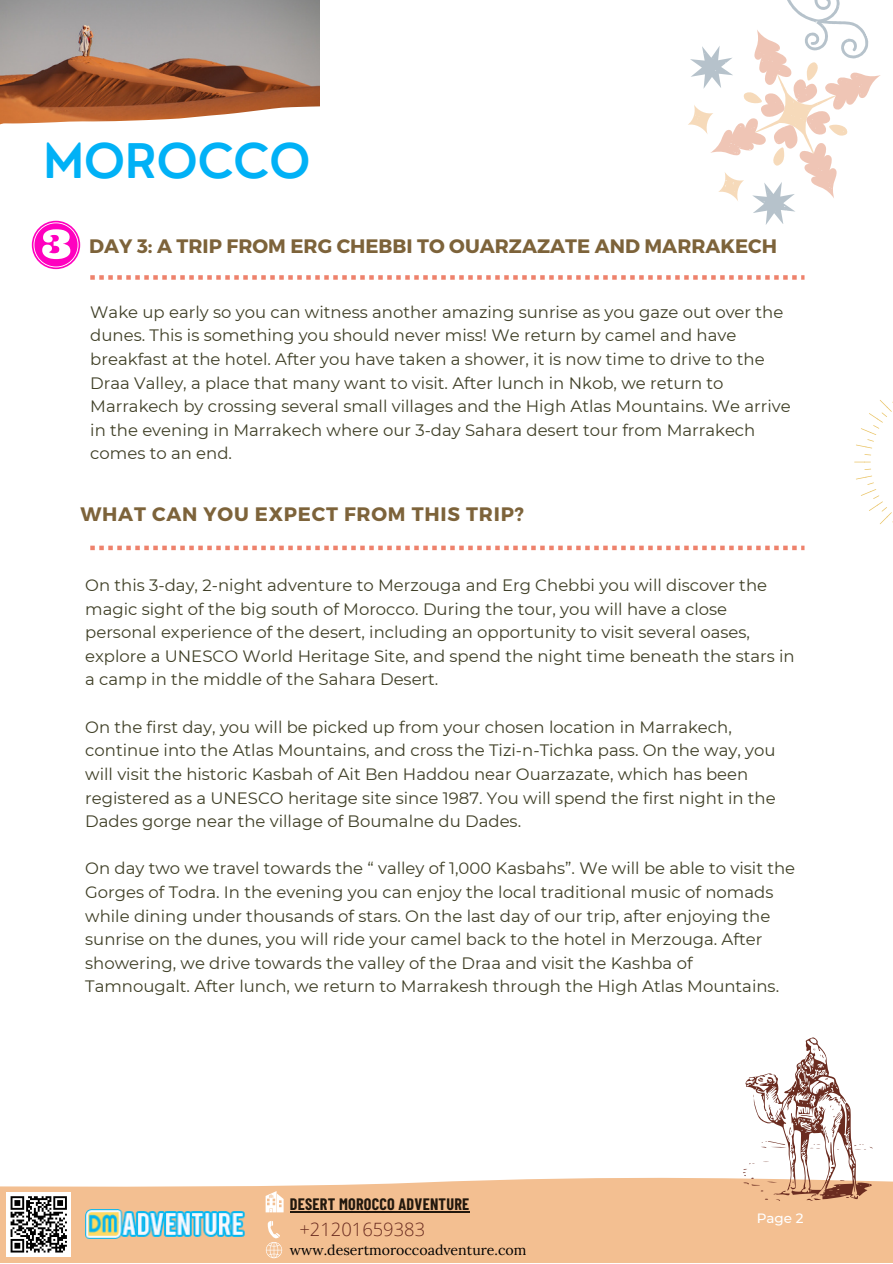
<style>
.page{position:relative;width:893px;height:1264px;background:#fff}
.page>*{position:absolute;margin:0;border:0;box-sizing:border-box;transform-origin:0 0}
.t1{font:600 46.5px "Nourd";color:#01b1f6}
.t2{font:700 19.5px "Montserrat";color:#7d633a}
.t3{font:700 19.5px "Montserrat";letter-spacing:.04em;color:#7d633a}
.t4{font:300 18.3px "Open Sans";color:#6b2c20}
.t5{font:16.5px/23.5px "Montserrat";color:#3f3f26}
.t6{font:700 16.2px "Barlow Condensed";letter-spacing:.015em;color:#22180d}
.t7{font:14.1px "Lora";color:#000}
.t8{font:500 13.5px "Montserrat";color:#fff}
</style>
<div class="page">
<svg style="left:856px;top:400px;width:37px;height:48px"></svg>
<svg style="left:856px;top:468px;width:37px;height:56px"></svg>
<svg style="left:854px;top:461px;width:16px;height:1px"></svg>
<svg style="left:90px;top:275px;width:714px;height:5px"></svg>
<img style="left:0;top:0;width:319px;height:106px">
<svg style="left:0;top:106px;width:320px;height:163px"></svg>
<svg style="left:688px;top:0;width:193px;height:225px"></svg>
<svg style="left:0;top:1177px;width:892px;height:85px;background:#f3c398"></svg>
<img style="left:85px;top:1209px;width:161px;height:30px">
<div style="left:7px;top:1192px;width:64px;height:64px;background:#fff"></div>
<svg style="left:10px;top:1196px;width:57px;height:57px"></svg>
<svg style="left:90px;top:545px;width:714px;height:5px"></svg>
<svg style="left:265px;top:1220px;width:17px;height:38px"></svg>
<svg style="left:265px;top:1190px;width:18px;height:22px"></svg>
<svg style="left:742px;top:1037px;width:131px;height:164px"></svg>
<hr style="left:290px;top:1211px;width:179px;height:1px;background:#22180d">
<h1 class="t1" style="left:44px;top:131px;width:268px">MOROCCO</h1>
<p class="t2" style="left:89px;top:233px;width:689px">DAY 3: A TRIP FROM ERG CHEBBI TO OUARZAZATE AND MARRAKECH</p>
<p class="t5" style="left:90px;top:300px;width:701px">Wake up early so you can witness another amazing sunrise as you gaze out over the dunes. This is something you should never miss! We return by camel and have breakfast at the hotel. After you have taken a shower, it is now time to drive to the Draa Valley, a place that many want to visit. After lunch in Nkob, we return to Marrakech by crossing several small villages and the High Atlas Mountains. We arrive in the evening in Marrakech where our 3-day Sahara desert tour from Marrakech comes to an end.</p>
<p class="t3" style="left:80px;top:501px;width:445px">WHAT CAN YOU EXPECT FROM THIS TRIP?</p>
<p class="t5" style="left:85px;top:573px;width:711px">On this 3-day, 2-night adventure to Merzouga and Erg Chebbi you will discover the magic sight of the big south of Morocco. During the tour, you will have a close personal experience of the desert, including an opportunity to visit several oases, explore a UNESCO World Heritage Site, and spend the night time beneath the stars in a camp in the middle of the Sahara Desert.</p>
<p class="t5" style="left:85px;top:715px;width:692px">On the first day, you will be picked up from your chosen location in Marrakech, continue into the Atlas Mountains, and cross the Tizi-n-Tichka pass. On the way, you will visit the historic Kasbah of Ait Ben Haddou near Ouarzazate, which has been registered as a UNESCO heritage site since 1987. You will spend the first night in the Dades gorge near the village of Boumalne du Dades.</p>
<p class="t5" style="left:85px;top:856px;width:711px">On day two we travel towards the “ valley of 1,000 Kasbahs”. We will be able to visit the Gorges of Todra. In the evening you can enjoy the local traditional music of nomads while dining under thousands of stars. On the last day of our trip, after enjoying the sunrise on the dunes, you will ride your camel back to the hotel in Merzouga. After showering, we drive towards the valley of the Draa and visit the Kashba of Tamnougalt. After lunch, we return to Marrakesh through the High Atlas Mountains.</p>
<p class="t6" style="left:290px;top:1193px;width:181px">DESERT MOROCCO ADVENTURE</p>
<p class="t4" style="left:299px;top:1216px;width:127px">+21201659383</p>
<p class="t7" style="left:290px;top:1240px;width:238px">www.desertmoroccoadventure.com</p>
<p class="t8" style="left:756px;top:1210px;width:48px">Page 2</p>
</div>
